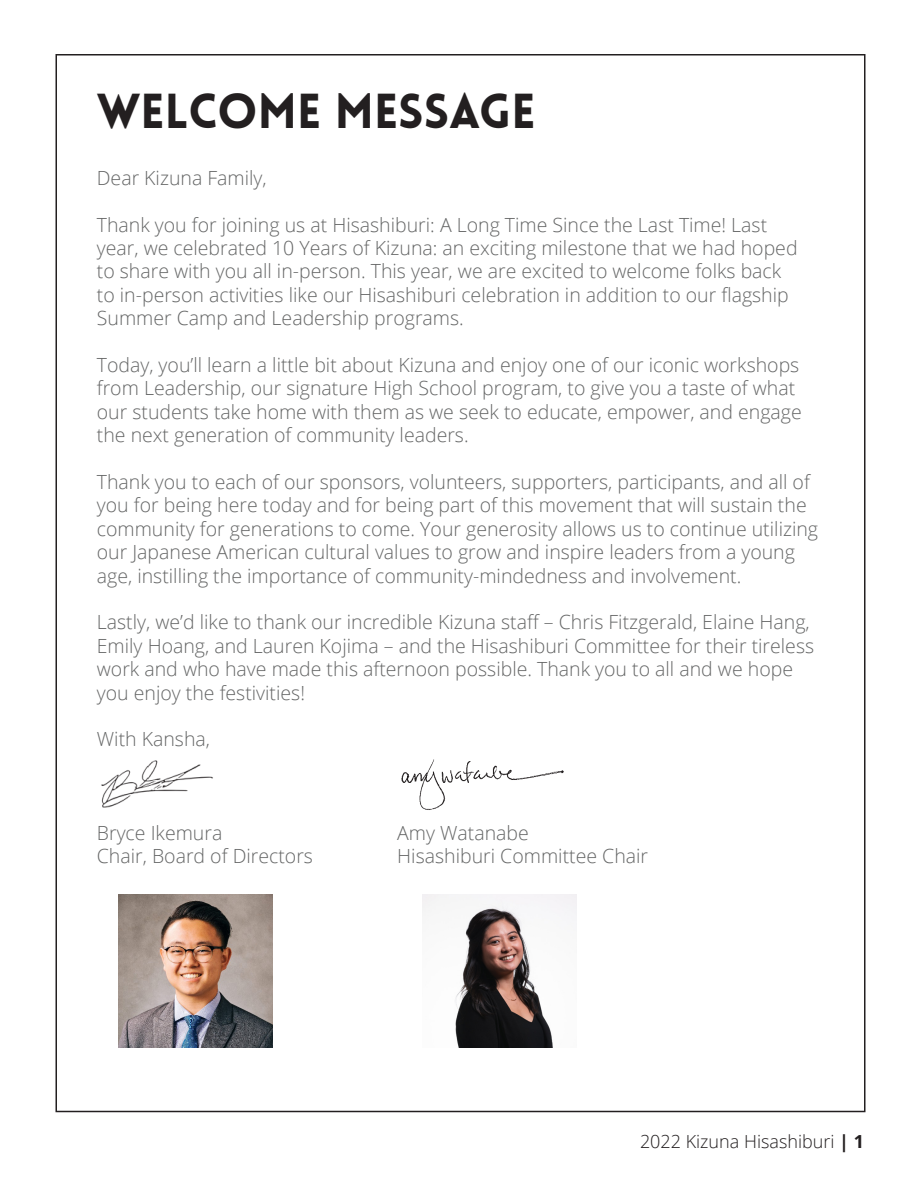
<style>
.page{position:relative;width:918px;height:1188px;background:#fff}
.page>*{position:absolute;margin:0;border:0;box-sizing:border-box;transform-origin:0 0}
.t1{font:900 48px "Lovelo";color:#231f20}
.t2{font:300 19.5px/23.4px "Open Sans";color:#656666}
.t3{font:300 18px "Open Sans";color:#231f20}
.s1{font-weight:700}
</style>
<div class="page">
<img style="left:401px;top:759px;width:163px;height:51px">
<img style="left:101px;top:760px;width:112px;height:47px">
<img style="left:119px;top:894px;width:153px;height:154px">
<img style="left:422px;top:894px;width:154px;height:154px">
<p class="t1" style="left:97px;top:81px;width:440px">WELCOME MESSAGE</p>
<p class="t2" style="left:97px;top:165px;width:171px">Dear Kizuna Family,</p>
<p class="t2" style="left:97px;top:212px;width:702px">Thank you for joining us at Hisashiburi: A Long Time Since the Last Time! Last year, we celebrated 10 Years of Kizuna: an exciting milestone that we had hoped to share with you all in-person. This year, we are excited to welcome folks back to in-person activities like our Hisashiburi celebration in addition to our flagship Summer Camp and Leadership programs.</p>
<p class="t2" style="left:97px;top:353px;width:706px">Today, you’ll learn a little bit about Kizuna and enjoy one of our iconic workshops from Leadership, our signature High School program, to give you a taste of what our students take home with them as we seek to educate, empower, and engage the next generation of community leaders.</p>
<p class="t2" style="left:97px;top:470px;width:723px">Thank you to each of our sponsors, volunteers, supporters, participants, and all of you for being here today and for being part of this movement that will sustain the community for generations to come. Your generosity allows us to continue utilizing our Japanese American cultural values to grow and inspire leaders from a young age, instilling the importance of community-mindedness and involvement.</p>
<p class="t2" style="left:97px;top:610px;width:719px">Lastly, we’d like to thank our incredible Kizuna staff – Chris Fitzgerald, Elaine Hang, Emily Hoang, and Lauren Kojima – and the Hisashiburi Committee for their tireless work and who have made this afternoon possible. Thank you to all and we hope you enjoy the festivities!</p>
<p class="t2" style="left:97px;top:727px;width:115px">With Kansha,</p>
<p class="t2" style="left:97px;top:821px;width:127px">Bryce Ikemura</p>
<p class="t2" style="left:397px;top:821px;width:133px">Amy Watanabe</p>
<p class="t2" style="left:97px;top:844px;width:218px">Chair, Board of Directors</p>
<p class="t2" style="left:397px;top:844px;width:252px">Hisashiburi Committee Chair</p>
<p class="t3" style="left:640px;top:1129px;width:226px">2022 Kizuna Hisashiburi <span class="s1">| 1</span></p>
</div>
